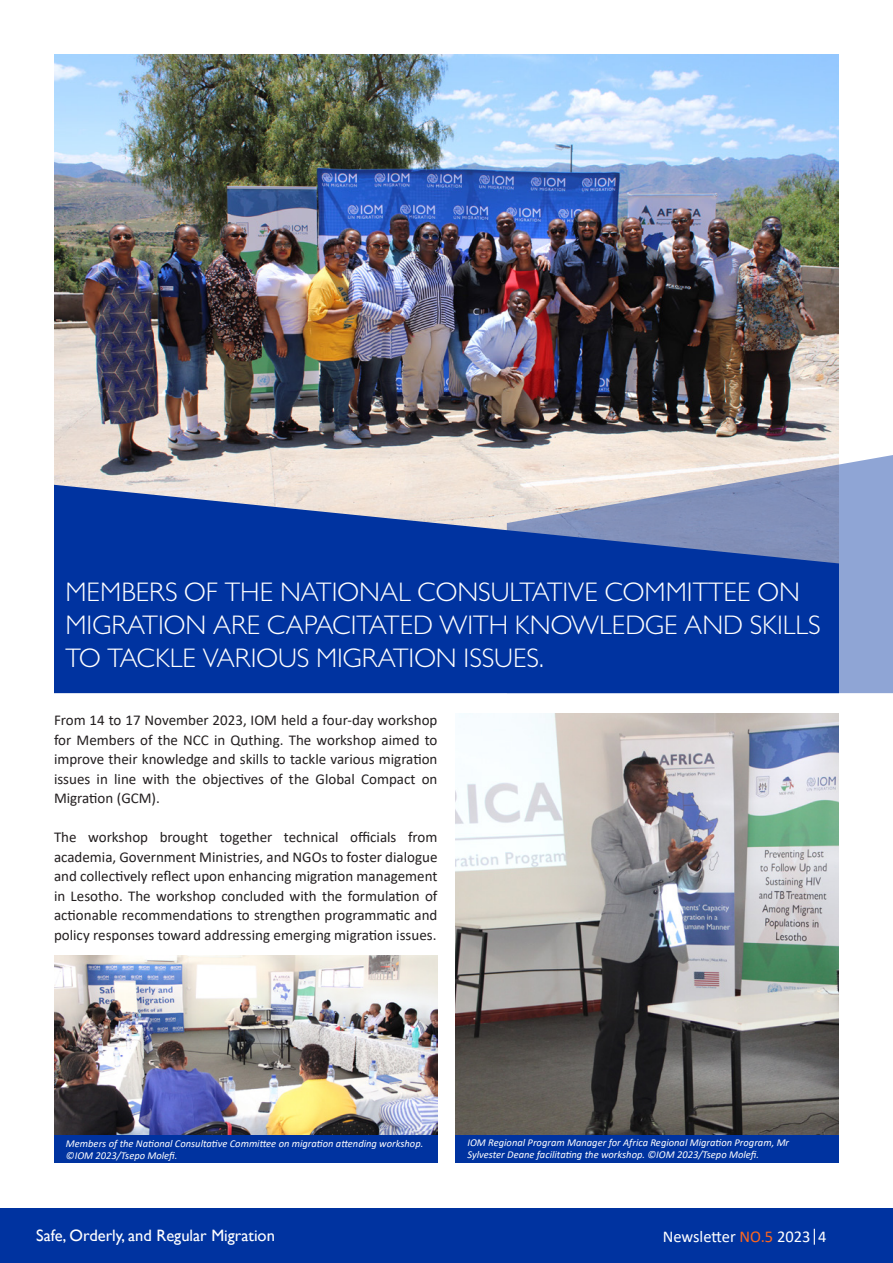
<style>
.page{position:relative;width:893px;height:1263px;background:#fff}
.page>*{position:absolute;margin:0;border:0;box-sizing:border-box;transform-origin:0 0}
.t1{font:300 27px/33px "Gill Sans MT Pro";color:#fff}
.t2{font:16.5px "Gill Sans";color:#fff}
.t3{font:16.5px "Calibri";color:#fff}
.t4{font:15px/19.5px "Calibri";color:#231f20;text-align:justify}
.t5{font:italic 10.5px/12px "Calibri";color:#fff}
.s1{color:#ff661c}
</style>
<div class="page">
<img style="left:54px;top:54px;width:785px;height:431px">
<svg style="left:507px;top:455px;width:386px;height:238px;background:#b5bed7"></svg>
<div style="left:0;top:1209px;width:893px;height:54px;background:#0033a0"></div>
<svg style="left:814px;top:1229px;width:1px;height:16px"></svg>
<img style="left:54px;top:955px;width:383px;height:181px">
<img style="left:455px;top:714px;width:384px;height:421px">
<svg style="left:54px;top:485px;width:785px;height:208px;background:#214ba7"></svg>
<div style="left:455px;top:1135px;width:384px;height:27px;background:#0033a0"></div>
<div style="left:54px;top:1136px;width:383px;height:27px;background:#0033a0"></div>
<p class="t1" style="left:65px;top:575px;width:757px">MEMBERS OF THE NATIONAL CONSULTATIVE COMMITTEE ON<br>MIGRATION ARE CAPACITATED WITH KNOWLEDGE AND SKILLS<br>TO TACKLE VARIOUS MIGRATION ISSUES.</p>
<p class="t4" style="left:54px;top:710px;width:385px">From 14 to 17 November 2023, IOM held a four-day workshop for Members of the NCC in Quthing. The workshop aimed to improve their knowledge and skills to tackle various migration issues in line with the objectives of the Global Compact on Migration (GCM).</p>
<p class="t4" style="left:54px;top:827px;width:385px">The workshop brought together technical officials from academia, Government Ministries, and NGOs to foster dialogue and collectively reflect upon enhancing migration management in Lesotho. The workshop concluded with the formulation of actionable recommendations to strengthen programmatic and policy responses toward addressing emerging migration issues.</p>
<p class="t5" style="left:66px;top:1137px;width:359px">Members of the National Consultative Committee on migration attending workshop. ©IOM 2023/Tsepo Molefi.</p>
<p class="t5" style="left:467px;top:1136px;width:323px">IOM Regional Program Manager for Africa Regional Migration Program, Mr<br>Sylvester Deane facilitating the workshop. ©IOM 2023/Tsepo Molefi.</p>
<p class="t2" style="left:36px;top:1226px;width:240px">Safe, Orderly, and Regular Migration</p>
<p class="t3" style="left:663px;top:1225px;width:165px">Newsletter <span class="s1">NO.5</span> 2023 4</p>
</div>
